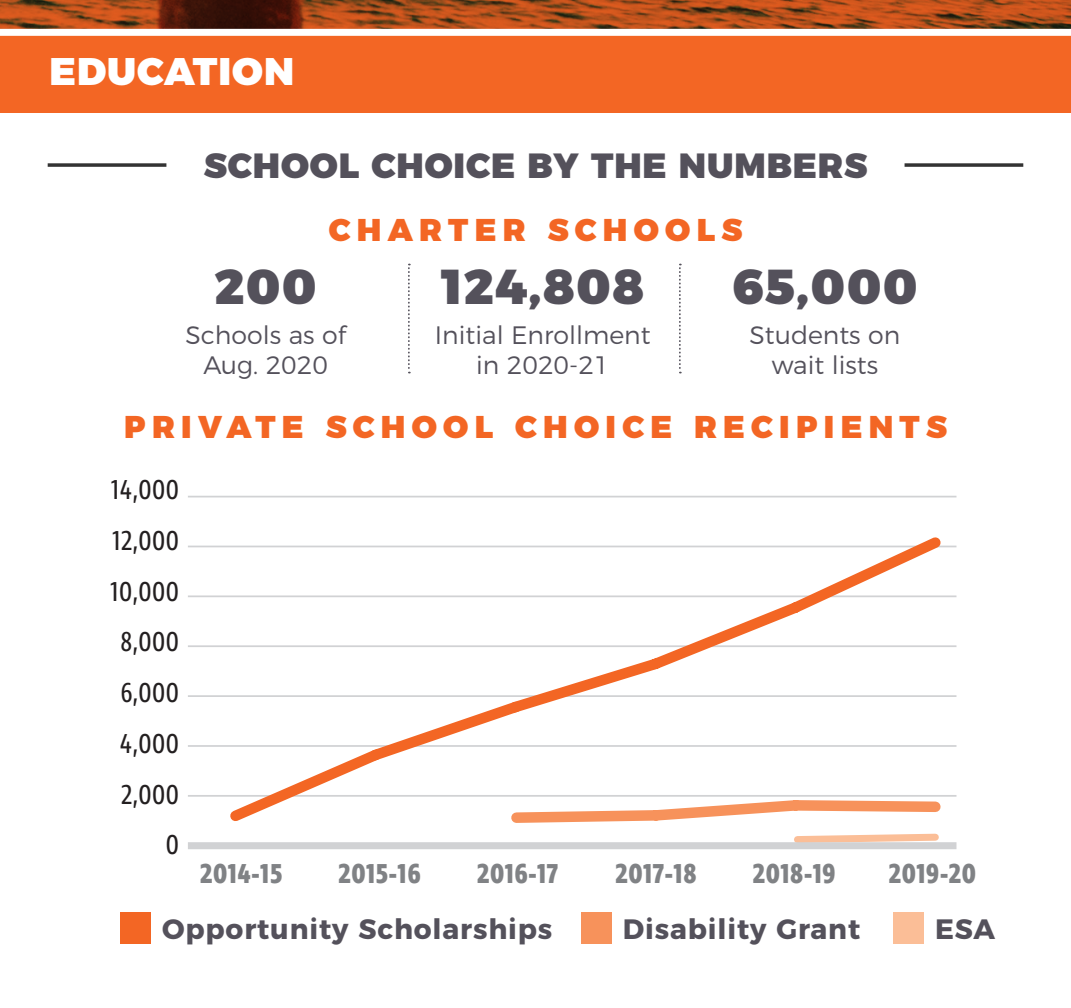
<style>
.page{position:relative;width:1071px;height:1008px;background:#fff}
.page>*{position:absolute;margin:0;border:0;box-sizing:border-box;transform-origin:0 0}
.t1{font:900 49px "Montserrat";letter-spacing:.025em;color:#54515b}
.t2{font:900 38.5px "Montserrat";letter-spacing:.025em;color:#fff}
.t3{font:900 35px "Montserrat";letter-spacing:.025em;color:#54515b}
.t4{font:900 31.5px "Montserrat";letter-spacing:.2em;color:#f36624}
.t5{font:700 28px "Ingra Cd";letter-spacing:-.01em;color:#808285}
.t6{font:700 28px "Montserrat";letter-spacing:.03em;color:#54515b}
.t7{font:28px "Ingra Cd";letter-spacing:-.01em;color:#231f20}
.t8{font:300 25.2px/30.1px "Montserrat";color:#54515b;text-align:center}
</style>
<div class="page">
<div style="left:0;top:0;width:1071px;height:113px;background:#f36624"></div>
<img style="left:0;top:0;width:1071px;height:29px">
<div style="left:0;top:29px;width:1071px;height:7px;background:#fff"></div>
<hr style="left:188px;top:546px;width:768px;height:1px;background:#d1d2d4">
<hr style="left:188px;top:695px;width:768px;height:2px;background:#d1d2d4">
<hr style="left:188px;top:595px;width:768px;height:2px;background:#d1d2d4">
<hr style="left:188px;top:645px;width:768px;height:2px;background:#d1d2d4">
<hr style="left:188px;top:745px;width:768px;height:2px;background:#d1d2d4">
<hr style="left:188px;top:795px;width:768px;height:2px;background:#d1d2d4">
<hr style="left:188px;top:496px;width:768px;height:1px;background:#d1d2d4">
<svg style="left:48px;top:163px;width:118px;height:4px"></svg>
<svg style="left:905px;top:163px;width:118px;height:4px"></svg>
<svg style="left:408px;top:264px;width:2px;height:109px"></svg>
<svg style="left:679px;top:264px;width:2px;height:109px"></svg>
<svg style="left:794px;top:833px;width:145px;height:9px"></svg>
<svg style="left:222px;top:537px;width:727px;height:286px"></svg>
<div style="left:188px;top:842px;width:768px;height:7px;background:#d1d2d4"></div>
<div style="left:120px;top:912px;width:31px;height:32px;background:#f36624"></div>
<div style="left:581px;top:912px;width:30px;height:32px;background:#f7925b"></div>
<div style="left:893px;top:912px;width:31px;height:32px;background:#fbbe97"></div>
<p class="t2" style="left:50px;top:38px;width:246px">EDUCATION</p>
<p class="t3" style="left:204px;top:136px;width:665px">SCHOOL CHOICE BY THE NUMBERS</p>
<p class="t4" style="left:329px;top:204px;width:415px">CHARTER SCHOOLS</p>
<p class="t1" style="left:215px;top:245px;width:104px">200</p>
<p class="t8" style="left:185px;top:317px;width:162px">Schools as of<br>Aug. 2020</p>
<p class="t1" style="left:441px;top:245px;width:205px">124,808</p>
<p class="t8" style="left:435px;top:317px;width:217px">Initial Enrollment in 2020-21</p>
<p class="t1" style="left:732px;top:245px;width:187px">65,000</p>
<p class="t8" style="left:750px;top:317px;width:152px">Students on wait lists</p>
<p class="t4" style="left:124px;top:400px;width:824px">PRIVATE SCHOOL CHOICE RECIPIENTS</p>
<p class="t7" style="left:111px;top:473px;width:70px">14,000</p>
<p class="t7" style="left:112px;top:523px;width:68px">12,000</p>
<p class="t7" style="left:110px;top:574px;width:70px">10,000</p>
<p class="t7" style="left:120px;top:625px;width:60px">8,000</p>
<p class="t7" style="left:120px;top:675px;width:61px">6,000</p>
<p class="t7" style="left:120px;top:726px;width:61px">4,000</p>
<p class="t7" style="left:121px;top:777px;width:60px">2,000</p>
<p class="t7" style="left:165px;top:827px;width:15px">0</p>
<p class="t5" style="left:200px;top:856px;width:84px">2014-15</p>
<p class="t5" style="left:338px;top:856px;width:84px">2015-16</p>
<p class="t5" style="left:477px;top:856px;width:83px">2016-17</p>
<p class="t5" style="left:615px;top:856px;width:83px">2017-18</p>
<p class="t5" style="left:753px;top:856px;width:85px">2018-19</p>
<p class="t5" style="left:889px;top:856px;width:89px">2019-20</p>
<p class="t6" style="left:162px;top:906px;width:392px">Opportunity Scholarships</p>
<p class="t6" style="left:623px;top:906px;width:239px">Disability Grant</p>
<p class="t6" style="left:935px;top:906px;width:62px">ESA</p>
</div>
